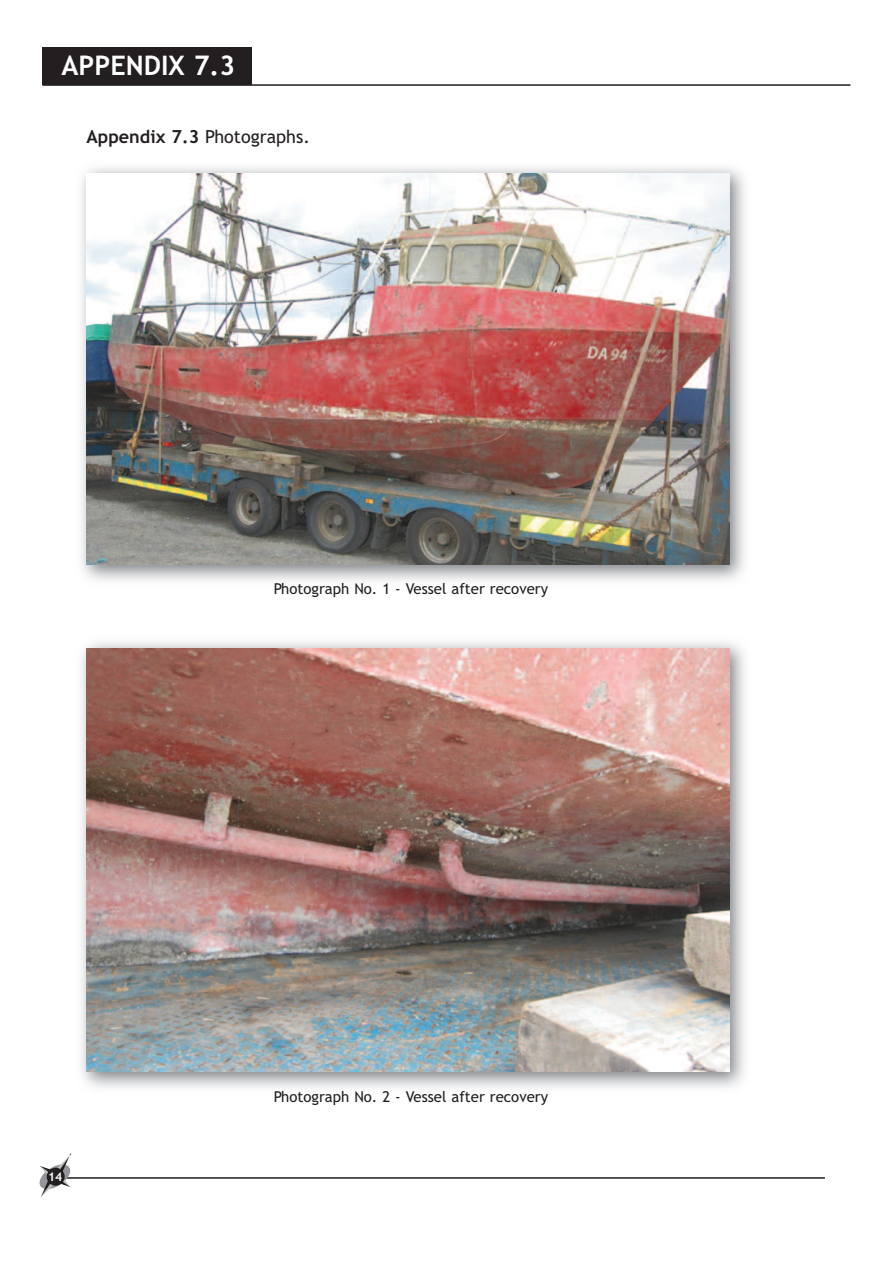
<style>
.page{position:relative;width:893px;height:1263px;background:#fff}
.page>*{position:absolute;margin:0;border:0;box-sizing:border-box;transform-origin:0 0}
.t1{font:700 27px "Trebuchet MS";color:#fff}
.t2{font:18px "Trebuchet MS";color:#231f20}
.t3{font:15px "Trebuchet MS";color:#231f20}
.t4{font:700 12px "Trebuchet MS";color:#fff}
.s1{font-weight:700}
</style>
<div class="page">
<img style="left:81px;top:167px;width:664px;height:414px">
<img style="left:87px;top:174px;width:642px;height:391px">
<img style="left:81px;top:642px;width:664px;height:446px">
<img style="left:87px;top:649px;width:642px;height:422px">
<hr style="left:43px;top:1177px;width:782px;height:2px;background:#231f20">
<hr style="left:43px;top:84px;width:807px;height:2px;background:#231f20">
<div style="left:43px;top:47px;width:209px;height:38px;background:#231f20"></div>
<svg style="left:39px;top:1153px;width:33px;height:44px"></svg>
<div style="left:47px;top:1168px;width:18px;height:18px;background:#231f20;border-radius:50%"></div>
<h1 class="t1" style="left:62px;top:50px;width:175px">APPENDIX 7.3</h1>
<p class="t2" style="left:87px;top:126px;width:225px"><span class="s1">Appendix 7.3</span> Photographs.</p>
<p class="t3" style="left:274px;top:580px;width:276px">Photograph No. 1 - Vessel after recovery</p>
<p class="t4" style="left:48px;top:1170px;width:16px">14</p>
<p class="t3" style="left:274px;top:1088px;width:276px">Photograph No. 2 - Vessel after recovery</p>
</div>
